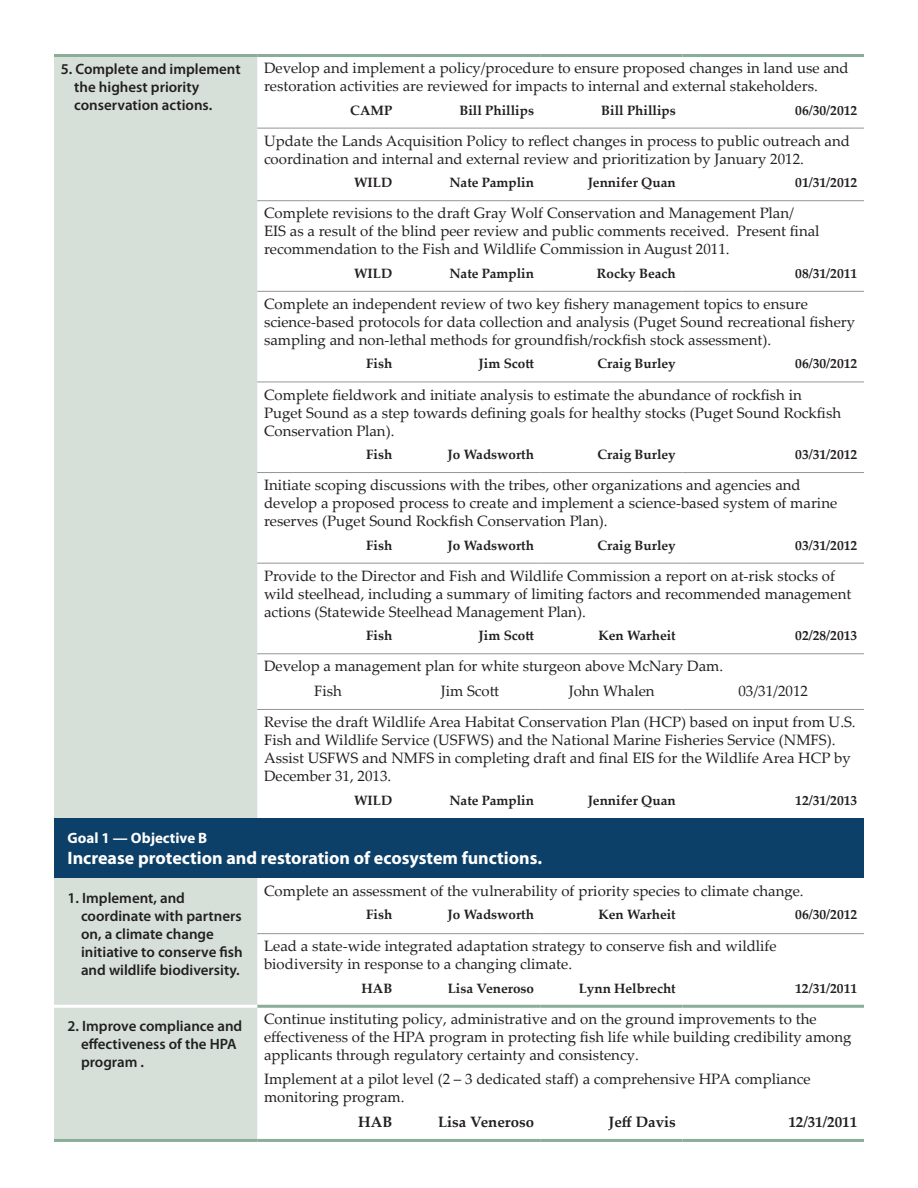
<style>
.page{position:relative;width:918px;height:1188px;background:#fff}
.page>*{position:absolute;margin:0;border:0;box-sizing:border-box;transform-origin:0 0}
.t1{font:700 18px "Myriad Pro";color:#fff}
.t2{font:15px/18px "Palatino Linotype";color:#231f20}
.t3{font:600 15px/18px "Myriad Pro";color:#231f20}
.t4{font:700 15px "Palatino Linotype";color:#231f20}
.t5{font:700 15px "Myriad Pro";color:#fff}
.t6{font:700 13.5px "Palatino Linotype";color:#231f20}
</style>
<div class="page">
<div style="left:54px;top:57px;width:203px;height:1082px;background:#d6e0d9"></div>
<div style="left:54px;top:818px;width:810px;height:60px;background:#0d4069"></div>
<hr style="left:257px;top:128px;width:142px;height:1px;background:#939598">
<hr style="left:399px;top:128px;width:142px;height:1px;background:#939598">
<hr style="left:541px;top:128px;width:142px;height:1px;background:#939598">
<hr style="left:683px;top:128px;width:181px;height:1px;background:#939598">
<hr style="left:257px;top:200px;width:142px;height:1px;background:#939598">
<hr style="left:399px;top:200px;width:142px;height:1px;background:#939598">
<hr style="left:541px;top:200px;width:142px;height:1px;background:#939598">
<hr style="left:683px;top:200px;width:181px;height:1px;background:#939598">
<hr style="left:257px;top:291px;width:142px;height:1px;background:#939598">
<hr style="left:399px;top:291px;width:142px;height:1px;background:#939598">
<hr style="left:541px;top:291px;width:142px;height:1px;background:#939598">
<hr style="left:683px;top:291px;width:181px;height:1px;background:#939598">
<hr style="left:257px;top:382px;width:142px;height:1px;background:#939598">
<hr style="left:399px;top:382px;width:142px;height:1px;background:#939598">
<hr style="left:541px;top:382px;width:142px;height:1px;background:#939598">
<hr style="left:683px;top:382px;width:181px;height:1px;background:#939598">
<hr style="left:257px;top:472px;width:142px;height:1px;background:#939598">
<hr style="left:399px;top:472px;width:142px;height:1px;background:#939598">
<hr style="left:541px;top:472px;width:142px;height:1px;background:#939598">
<hr style="left:683px;top:472px;width:181px;height:1px;background:#939598">
<hr style="left:257px;top:563px;width:142px;height:1px;background:#939598">
<hr style="left:399px;top:563px;width:142px;height:1px;background:#939598">
<hr style="left:541px;top:563px;width:142px;height:1px;background:#939598">
<hr style="left:683px;top:563px;width:181px;height:1px;background:#939598">
<hr style="left:257px;top:653px;width:142px;height:1px;background:#939598">
<hr style="left:399px;top:653px;width:142px;height:1px;background:#939598">
<hr style="left:541px;top:653px;width:142px;height:1px;background:#939598">
<hr style="left:683px;top:653px;width:181px;height:1px;background:#939598">
<hr style="left:257px;top:709px;width:142px;height:1px;background:#939598">
<hr style="left:399px;top:709px;width:142px;height:1px;background:#939598">
<hr style="left:541px;top:709px;width:142px;height:1px;background:#939598">
<hr style="left:683px;top:709px;width:181px;height:1px;background:#939598">
<hr style="left:257px;top:933px;width:142px;height:1px;background:#939598">
<hr style="left:399px;top:933px;width:142px;height:1px;background:#939598">
<hr style="left:541px;top:933px;width:142px;height:1px;background:#939598">
<hr style="left:683px;top:933px;width:181px;height:1px;background:#939598">
<hr style="left:257px;top:1139px;width:142px;height:3px;background:#8aad98">
<hr style="left:399px;top:1139px;width:142px;height:3px;background:#8aad98">
<hr style="left:541px;top:1139px;width:142px;height:3px;background:#8aad98">
<hr style="left:683px;top:1139px;width:181px;height:3px;background:#8aad98">
<hr style="left:257px;top:1005px;width:142px;height:3px;background:#8aad98">
<hr style="left:399px;top:1005px;width:142px;height:3px;background:#8aad98">
<hr style="left:541px;top:1005px;width:142px;height:3px;background:#8aad98">
<hr style="left:683px;top:1005px;width:181px;height:3px;background:#8aad98">
<hr style="left:257px;top:54px;width:142px;height:3px;background:#8aad98">
<hr style="left:399px;top:54px;width:142px;height:3px;background:#8aad98">
<hr style="left:541px;top:54px;width:142px;height:3px;background:#8aad98">
<hr style="left:683px;top:54px;width:181px;height:3px;background:#8aad98">
<hr style="left:54px;top:1005px;width:203px;height:3px;background:#fff">
<hr style="left:54px;top:1139px;width:203px;height:3px;background:#8aad98">
<hr style="left:54px;top:54px;width:203px;height:3px;background:#8aad98">
<p class="t3" style="left:74px;top:59px;width:168px;text-indent:-14px">5. Complete and implement the highest priority conservation actions.</p>
<p class="t2" style="left:264px;top:59px;width:586px">Develop and implement a policy/procedure to ensure proposed changes in land use and restoration activities are reviewed for impacts to internal and external stakeholders.</p>
<p class="t6" style="left:350px;top:100px;width:43px">CAMP</p>
<p class="t6" style="left:460px;top:100px;width:76px">Bill Phillips</p>
<p class="t6" style="left:601px;top:100px;width:76px">Bill Phillips</p>
<p class="t6" style="left:795px;top:100px;width:63px">06/30/2012</p>
<p class="t2" style="left:264px;top:131px;width:588px">Update the Lands Acquisition Policy to reflect changes in process to public outreach and coordination and internal and external review and prioritization by January 2012.</p>
<p class="t6" style="left:354px;top:173px;width:40px">WILD</p>
<p class="t6" style="left:449px;top:173px;width:86px">Nate Pamplin</p>
<p class="t6" style="left:588px;top:173px;width:90px">Jennifer Quan</p>
<p class="t6" style="left:795px;top:173px;width:63px">01/31/2012</p>
<p class="t2" style="left:264px;top:204px;width:557px">Complete revisions to the draft Gray Wolf Conservation and Management Plan/<br>EIS as a result of the blind peer review and public comments received. Present final recommendation to the Fish and Wildlife Commission in August 2011.</p>
<p class="t6" style="left:354px;top:264px;width:40px">WILD</p>
<p class="t6" style="left:449px;top:264px;width:86px">Nate Pamplin</p>
<p class="t6" style="left:597px;top:264px;width:80px">Rocky Beach</p>
<p class="t6" style="left:795px;top:264px;width:63px">08/31/2011</p>
<p class="t2" style="left:264px;top:294px;width:593px">Complete an independent review of two key fishery management topics to ensure science-based protocols for data collection and analysis (Puget Sound recreational fishery sampling and non-lethal methods for groundfish/rockfish stock assessment).</p>
<p class="t6" style="left:366px;top:354px;width:28px">Fish</p>
<p class="t6" style="left:479px;top:354px;width:57px">Jim Scott</p>
<p class="t6" style="left:597px;top:354px;width:80px">Craig Burley</p>
<p class="t6" style="left:795px;top:354px;width:63px">06/30/2012</p>
<p class="t2" style="left:264px;top:385px;width:579px">Complete fieldwork and initiate analysis to estimate the abundance of rockfish in<br>Puget Sound as a step towards defining goals for healthy stocks (Puget Sound Rockfish<br>Conservation Plan).</p>
<p class="t6" style="left:366px;top:445px;width:28px">Fish</p>
<p class="t6" style="left:448px;top:445px;width:88px">Jo Wadsworth</p>
<p class="t6" style="left:597px;top:445px;width:80px">Craig Burley</p>
<p class="t6" style="left:795px;top:445px;width:63px">03/31/2012</p>
<p class="t2" style="left:264px;top:476px;width:575px">Initiate scoping discussions with the tribes, other organizations and agencies and develop a proposed process to create and implement a science-based system of marine reserves (Puget Sound Rockfish Conservation Plan).</p>
<p class="t6" style="left:366px;top:535px;width:28px">Fish</p>
<p class="t6" style="left:448px;top:535px;width:88px">Jo Wadsworth</p>
<p class="t6" style="left:597px;top:535px;width:80px">Craig Burley</p>
<p class="t6" style="left:795px;top:535px;width:63px">03/31/2012</p>
<p class="t2" style="left:264px;top:566px;width:589px">Provide to the Director and Fish and Wildlife Commission a report on at-risk stocks of wild steelhead, including a summary of limiting factors and recommended management actions (Statewide Steelhead Management Plan).</p>
<p class="t6" style="left:366px;top:626px;width:28px">Fish</p>
<p class="t6" style="left:479px;top:626px;width:57px">Jim Scott</p>
<p class="t6" style="left:599px;top:626px;width:79px">Ken Warheit</p>
<p class="t6" style="left:795px;top:626px;width:63px">02/28/2013</p>
<p class="t2" style="left:314px;top:654px;width:410px;line-height:24.5px;text-indent:-50px">Develop a management plan for white sturgeon above McNary Dam.<br>Fish</p>
<p class="t2" style="left:441px;top:681px;width:60px">Jim Scott</p>
<p class="t2" style="left:569px;top:681px;width:87px">John Whalen</p>
<p class="t2" style="left:264px;top:675px;width:593px;line-height:31.2px;text-indent:474px">03/31/2012<br>Revise the draft Wildlife Area Habitat Conservation Plan (HCP) based on input from U.S.</p>
<p class="t2" style="left:264px;top:731px;width:588px">Fish and Wildlife Service (USFWS) and the National Marine Fisheries Service (NMFS).<br>Assist USFWS and NMFS in completing draft and final EIS for the Wildlife Area HCP by<br>December 31, 2013.</p>
<p class="t6" style="left:354px;top:790px;width:40px">WILD</p>
<p class="t6" style="left:449px;top:790px;width:86px">Nate Pamplin</p>
<p class="t6" style="left:588px;top:790px;width:90px">Jennifer Quan</p>
<p class="t6" style="left:795px;top:790px;width:63px">12/31/2013</p>
<p class="t5" style="left:68px;top:828px;width:141px">Goal 1 — Objective B</p>
<p class="t1" style="left:68px;top:847px;width:476px">Increase protection and restoration of ecosystem functions.</p>
<p class="t3" style="left:81px;top:888px;width:163px;text-indent:-14px">1. Implement, and coordinate with partners on, a climate change initiative to conserve fish and wildlife biodiversity.</p>
<p class="t2" style="left:264px;top:881px;width:541px">Complete an assessment of the vulnerability of priority species to climate change.</p>
<p class="t6" style="left:366px;top:905px;width:28px">Fish</p>
<p class="t6" style="left:448px;top:905px;width:88px">Jo Wadsworth</p>
<p class="t6" style="left:599px;top:905px;width:79px">Ken Warheit</p>
<p class="t6" style="left:795px;top:905px;width:63px">06/30/2012</p>
<p class="t2" style="left:264px;top:937px;width:514px">Lead a state-wide integrated adaptation strategy to conserve fish and wildlife biodiversity in response to a changing climate.</p>
<p class="t6" style="left:362px;top:979px;width:32px">HAB</p>
<p class="t6" style="left:448px;top:979px;width:88px">Lisa Veneroso</p>
<p class="t6" style="left:579px;top:979px;width:99px">Lynn Helbrecht</p>
<p class="t6" style="left:795px;top:979px;width:63px">12/31/2011</p>
<p class="t3" style="left:81px;top:1017px;width:163px;text-indent:-14px">2. Improve compliance and effectiveness of the HPA program .</p>
<p class="t2" style="left:264px;top:1009px;width:589px">Continue instituting policy, administrative and on the ground improvements to the effectiveness of the HPA program in protecting fish life while building credibility among applicants through regulatory certainty and consistency.</p>
<p class="t2" style="left:264px;top:1070px;width:548px">Implement at a pilot level (2 – 3 dedicated staff) a comprehensive HPA compliance monitoring program.</p>
<p class="t4" style="left:358px;top:1111px;width:36px">HAB</p>
<p class="t4" style="left:438px;top:1111px;width:97px">Lisa Veneroso</p>
<p class="t4" style="left:609px;top:1111px;width:69px">Jeff Davis</p>
<p class="t4" style="left:788px;top:1111px;width:70px">12/31/2011</p>
</div>
